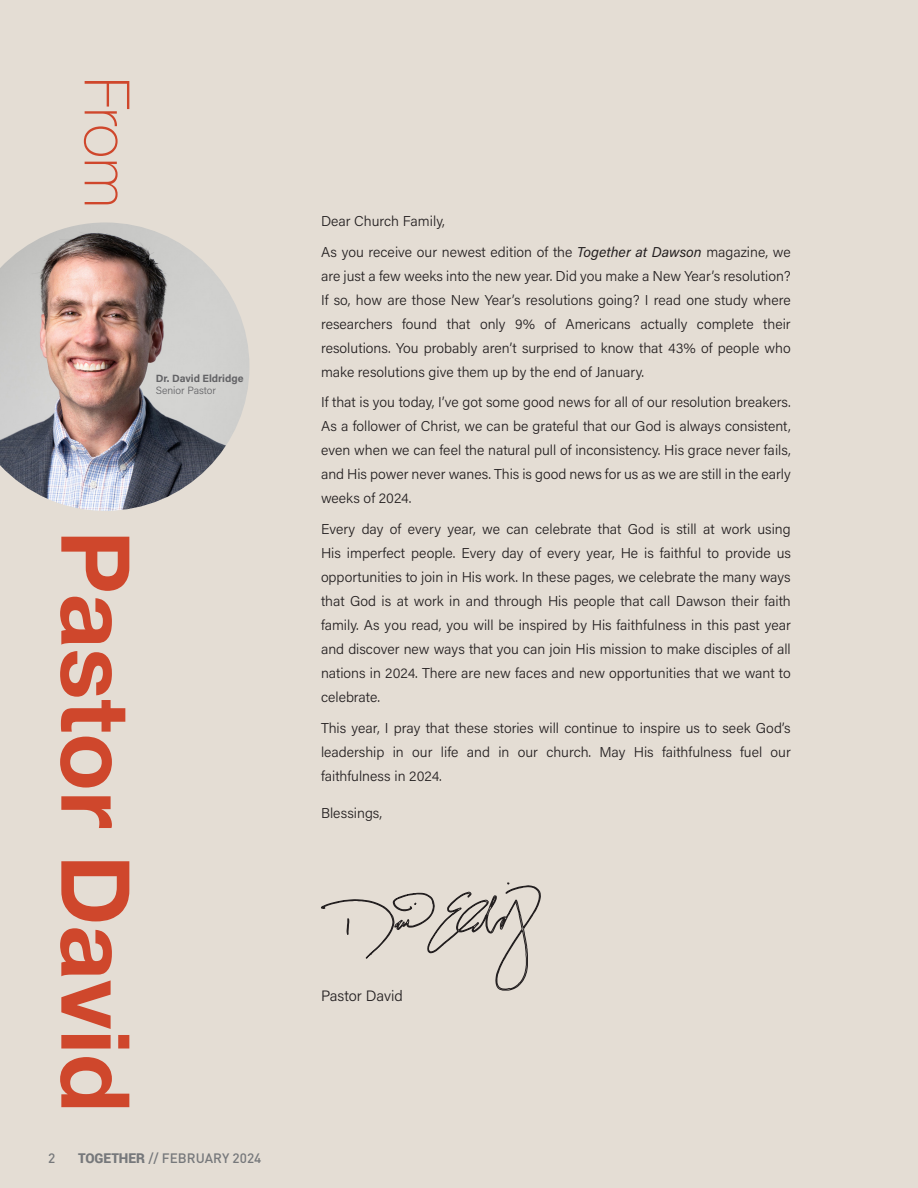
<style>
.page{position:relative;width:918px;height:1188px;background:#e4ddd4}
.page>*{position:absolute;margin:0;border:0;box-sizing:border-box;transform-origin:0 0}
.t1{font:300 15px "Acumin Pro";letter-spacing:-.005em;color:#231f20}
.t2{font:300 14.25px/24px "Acumin Pro";color:#231f20;text-align:justify}
.t3{font:500 13.5px "DIN Pro";color:#76787b}
.t4{font:700 10.5px "Acumin Pro";color:#636366}
.t5{font:300 10.5px "Acumin Pro";color:#636366}
.s1{font-weight:400;font-style:italic}
.s2{font-family:"Roboto";font-weight:900}
</style>
<div class="page">
<img style="left:0;top:222px;width:249px;height:289px">
<svg style="left:321px;top:882px;width:220px;height:109px"></svg>
<svg style="left:60px;top:537px;width:69px;height:570px"></svg>
<svg style="left:84px;top:81px;width:45px;height:123px"></svg>
<p class="t4" style="left:156px;top:371px;width:89px">Dr. David Eldridge</p>
<p class="t5" style="left:156px;top:384px;width:62px">Senior Pastor</p>
<p class="t2" style="left:321px;top:208px;width:125px">Dear Church Family,</p>
<p class="t2" style="left:321px;top:239px;width:471px">As you receive our newest edition of the <span class="s1">Together at Dawson</span> magazine, we are just a few weeks into the new year. Did you make a New Year’s resolution?<br>If so, how are those New Year’s resolutions going? I read one study where researchers found that only 9% of Americans actually complete their resolutions. You probably aren’t surprised to know that 43% of people who make resolutions give them up by the end of January.</p>
<p class="t2" style="left:321px;top:390px;width:471px">If that is you today, I’ve got some good news for all of our resolution breakers.<br>As a follower of Christ, we can be grateful that our God is always consistent, even when we can feel the natural pull of inconsistency. His grace never fails, and His power never wanes. This is good news for us as we are still in the early weeks of 2024.</p>
<p class="t2" style="left:321px;top:517px;width:471px">Every day of every year, we can celebrate that God is still at work using His imperfect people. Every day of every year, He is faithful to provide us opportunities to join in His work. In these pages, we celebrate the many ways that God is at work in and through His people that call Dawson their faith family. As you read, you will be inspired by His faithfulness in this past year and discover new ways that you can join His mission to make disciples of all nations in 2024. There are new faces and new opportunities that we want to celebrate.</p>
<p class="t2" style="left:321px;top:715px;width:471px">This year, I pray that these stories will continue to inspire us to seek God’s leadership in our life and in our church. May His faithfulness fuel our faithfulness in 2024.</p>
<p class="t2" style="left:321px;top:800px;width:63px">Blessings,</p>
<p class="t3" style="left:48px;top:1149px;width:9px">2</p>
<p class="t3" style="left:78px;top:1149px;width:185px"><span class="s2">TOGETHER</span> // FEBRUARY 2024</p>
<p class="t1" style="left:321px;top:986px;width:83px">Pastor David</p>
</div>
